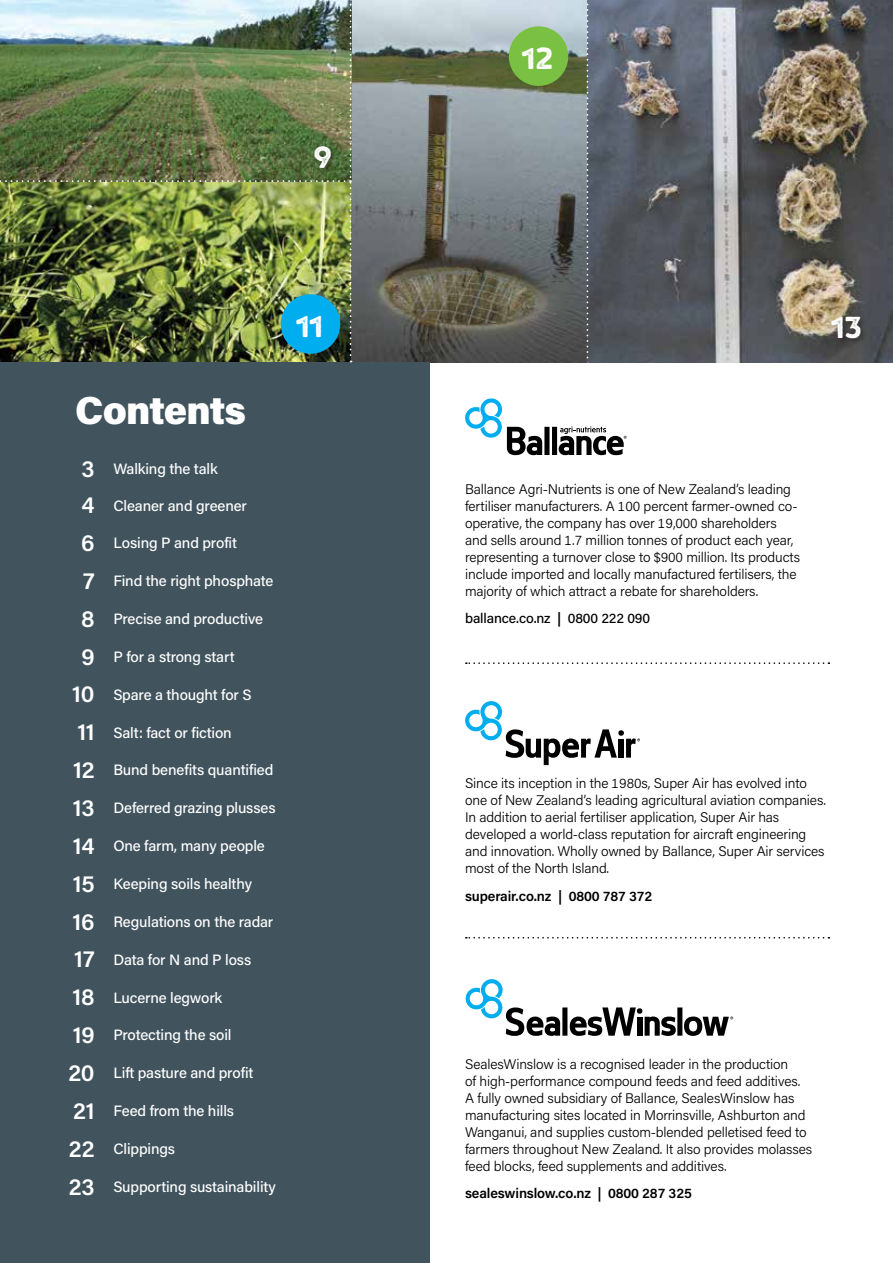
<style>
.page{position:relative;width:893px;height:1263px;background:#fff}
.page>*{position:absolute;margin:0;border:0;box-sizing:border-box;transform-origin:0 0}
.t1{font:900 39px "Acumin Pro";letter-spacing:-.025em;color:#fff}
.t2{font:37.5px "Noyh A Cafe Press 1";color:#fff}
.t3{font:500 15px "Acumin Pro";letter-spacing:-.01em;color:#fff}
.t4{font:300 13.95px/17px "Acumin Pro";letter-spacing:-.01em;color:#000}
.t5{font:600 13.95px "Acumin Pro";letter-spacing:-.01em;color:#000}
.t6{font:500 13.95px "Acumin Pro";letter-spacing:-.01em;color:#000}
.s1{font-weight:600;font-size:22.5px}
.s2{font-weight:600}
</style>
<div class="page">
<img style="left:588px;top:0;width:305px;height:362px">
<svg style="left:352px;top:0;width:235px;height:362px"></svg>
<div style="left:0;top:362px;width:429px;height:901px;background:#41535d"></div>
<svg style="left:466px;top:662px;width:363px;height:2px"></svg>
<svg style="left:466px;top:937px;width:363px;height:1px"></svg>
<svg style="left:465px;top:398px;width:162px;height:57px"></svg>
<svg style="left:465px;top:701px;width:175px;height:64px"></svg>
<svg style="left:465px;top:979px;width:268px;height:57px"></svg>
<div style="left:830px;top:315px;width:38px;height:31px;background:#000;opacity:.3"></div>
<div style="left:509px;top:26px;width:59px;height:60px;background:#7ac143;border-radius:50%"></div>
<svg style="left:587px;top:0;width:1px;height:363px"></svg>
<img style="left:0;top:0;width:352px;height:362px">
<div style="left:281px;top:294px;width:59px;height:60px;background:#00aeef;border-radius:50%"></div>
<h2 class="t2" style="left:313px;top:135px;width:21px">9</h2>
<h2 class="t2" style="left:296px;top:304px;width:29px">11</h2>
<h1 class="t1" style="left:75px;top:383px;width:172px">Contents</h1>
<p class="t3" style="left:81px;top:458px;width:138px"><span class="s1">3</span> Walking the talk</p>
<p class="t3" style="left:82px;top:495px;width:167px"><span class="s1">4</span> Cleaner and greener</p>
<p class="t3" style="left:81px;top:533px;width:157px"><span class="s1">6</span> Losing P and profit</p>
<p class="t3" style="left:83px;top:570px;width:192px"><span class="s1">7</span> Find the right phosphate</p>
<p class="t3" style="left:81px;top:608px;width:184px"><span class="s1">8</span> Precise and productive</p>
<p class="t3" style="left:81px;top:646px;width:155px"><span class="s1">9</span> P for a strong start</p>
<p class="t3" style="left:72px;top:684px;width:181px"><span class="s1">10</span> Spare a thought for S</p>
<p class="t3" style="left:78px;top:722px;width:156px"><span class="s1">11</span> Salt: fact or fiction</p>
<p class="t3" style="left:73px;top:760px;width:202px"><span class="s1">12</span> Bund benefits quantified</p>
<p class="t3" style="left:73px;top:798px;width:204px"><span class="s1">13</span> Deferred grazing plusses</p>
<p class="t3" style="left:73px;top:835px;width:193px"><span class="s1">14</span> One farm, many people</p>
<p class="t3" style="left:73px;top:873px;width:181px"><span class="s1">15</span> Keeping soils healthy</p>
<p class="t3" style="left:73px;top:911px;width:202px"><span class="s1">16</span> Regulations on the radar</p>
<p class="t3" style="left:74px;top:949px;width:179px"><span class="s1">17</span> Data for N and P loss</p>
<p class="t3" style="left:73px;top:987px;width:151px"><span class="s1">18</span> Lucerne legwork</p>
<p class="t3" style="left:73px;top:1025px;width:160px"><span class="s1">19</span> Protecting the soil</p>
<p class="t3" style="left:68px;top:1062px;width:187px"><span class="s1">20</span> Lift pasture and profit</p>
<p class="t3" style="left:73px;top:1100px;width:162px"><span class="s1">21</span> Feed from the hills</p>
<p class="t3" style="left:69px;top:1138px;width:108px"><span class="s1">22</span> Clippings</p>
<p class="t3" style="left:69px;top:1176px;width:209px"><span class="s1">23</span> Supporting sustainability</p>
<h2 class="t2" style="left:521px;top:36px;width:34px">12</h2>
<h2 class="t2" style="left:831px;top:305px;width:33px">13</h2>
<p class="t4" style="left:465px;top:480px;width:337px">Ballance Agri-Nutrients is one of New Zealand’s leading fertiliser manufacturers. A 100 percent farmer-owned co&shy;operative, the company has over 19,000 shareholders and sells around 1.7 million tonnes of product each year, representing a turnover close to $900 million. Its products include imported and locally manufactured fertilisers, the majority of which attract a rebate for shareholders.</p>
<p class="t6" style="left:465px;top:609px;width:187px">ballance.co.nz <span class="s2">|</span> 0800 222 090</p>
<p class="t4" style="left:465px;top:774px;width:362px">Since its inception in the 1980s, Super Air has evolved into one of New Zealand’s leading agricultural aviation companies.<br>In addition to aerial fertiliser application, Super Air has developed a world-class reputation for aircraft engineering and innovation. Wholly owned by Ballance, Super Air services most of the North Island.</p>
<p class="t5" style="left:465px;top:886px;width:189px">superair.co.nz | 0800 787 372</p>
<p class="t4" style="left:465px;top:1055px;width:349px">SealesWinslow is a recognised leader in the production<br>of high-performance compound feeds and feed additives.<br>A fully owned subsidiary of Ballance, SealesWinslow has manufacturing sites located in Morrinsville, Ashburton and Wanganui, and supplies custom-blended pelletised feed to farmers throughout New Zealand. It also provides molasses feed blocks, feed supplements and additives.</p>
<p class="t5" style="left:465px;top:1184px;width:228px">sealeswinslow.co.nz | 0800 287 325</p>
</div>
